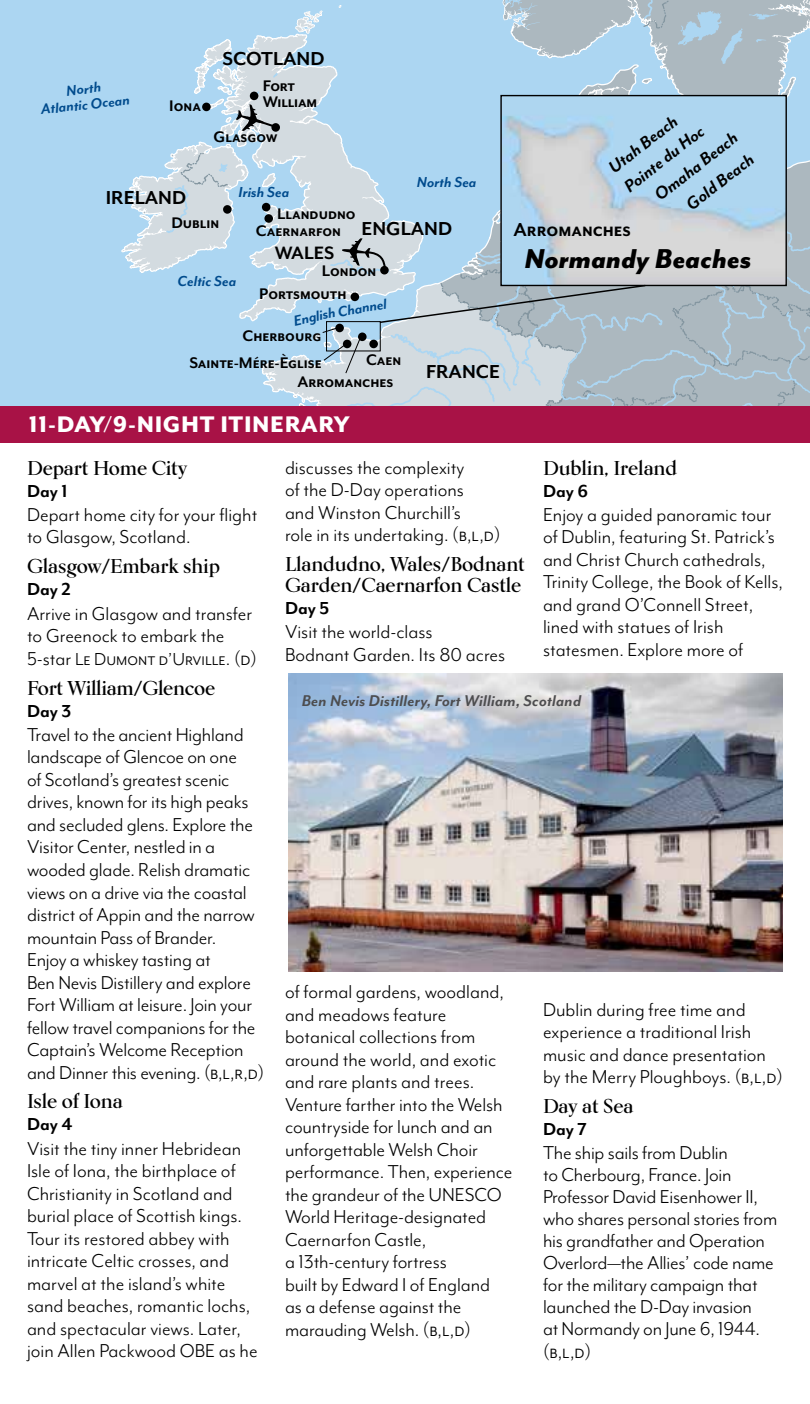
<style>
.page{position:relative;width:810px;height:1404px;background:#fff}
.page>*{position:absolute;margin:0;border:0;box-sizing:border-box;transform-origin:0 0}
.t1{font:italic 800 31.4px "Mr Eaves Mod OT";color:#000}
.t2{font:800 26px "Mr Eaves Mod OT";letter-spacing:.025em;color:#fff}
.t3{font:21.6px/22.6px "Mr Eaves Mod OT";letter-spacing:-.005em;color:#000}
.t4{font:700 21.6px "Mr Eaves Mod OT";color:#000}
.t5{font:700 20.6px "Mr Eaves Mod OT";color:#000}
.t6{font:700 20px/21px "Kumlien Pro";letter-spacing:-.005em;color:#000}
.t7{font:700 20px "Mr Eaves Mod OT";color:#000}
.t8{font:20px "Mr Eaves Mod OT";color:#000}
.t9{font:italic 700 19.6px "Mr Eaves Mod OT";color:#000}
.t10{font:italic 700 18px "Mr Eaves Mod OT";letter-spacing:.01em;color:#4d4d4f}
.t11{font:700 17.6px/15.8px "Mr Eaves Mod OT";color:#000}
.t12{font:italic 700 16.6px/15.8px "Mr Eaves Mod OT";color:#004b8d;text-align:center}
.s1{font-size:21.6px}
</style>
<div class="page">
<div style="left:0;top:0;width:810px;height:413px;background:#acd6f2"></div>
<img style="left:288px;top:673px;width:495px;height:299px">
<div style="left:0;top:406px;width:810px;height:37px;background:#a81246"></div>
<svg style="left:121px;top:0;width:689px;height:406px"></svg>
<p class="t12" style="left:39px;top:85px;width:91px;rotate:-6deg">North<br>Atlantic Ocean</p>
<p class="t11" style="left:169px;top:97px;width:33px">Iona</p>
<p class="t4" style="left:222px;top:47px;width:104px">SCOTLAND</p>
<p class="t11" style="left:263px;top:77px;width:56px">Fort<br>William</p>
<p class="t11" style="left:214px;top:129px;width:66px">Glasgow</p>
<p class="t4" style="left:106px;top:186px;width:82px">IRELAND</p>
<p class="t12" style="left:239px;top:184px;width:52px">Irish Sea</p>
<p class="t12" style="left:417px;top:174px;width:61px">North Sea</p>
<p class="t11" style="left:171px;top:215px;width:50px">Dublin</p>
<p class="t11" style="left:256px;top:204px;width:101px;line-height:17.2px;text-indent:21px">Llandudno<br>Caernarfon</p>
<p class="t4" style="left:362px;top:216px;width:92px">ENGLAND</p>
<p class="t12" style="left:178px;top:273px;width:60px">Celtic Sea</p>
<p class="t5" style="left:275px;top:241px;width:61px">WALES</p>
<p class="t11" style="left:259px;top:286px;width:89px">Portsmouth</p>
<p class="t11" style="left:322px;top:262px;width:56px">London</p>
<p class="t12" style="left:314px;top:308px;width:21px;rotate:-11deg">lish</p>
<p class="t11" style="left:189px;top:355px;width:134px">Sainte-Mére-Èglise</p>
<p class="t11" style="left:243px;top:328px;width:80px">Cherbourg</p>
<p class="t11" style="left:297px;top:374px;width:98px">Arromanches</p>
<p class="t11" style="left:366px;top:351px;width:37px">Caen</p>
<p class="t4" style="left:426px;top:360px;width:75px">FRANCE</p>
<p class="t9" style="left:604px;top:161px;width:84px;rotate:-38deg">Utah Beach</p>
<p class="t9" style="left:620px;top:180px;width:98px;rotate:-38deg">Pointe du Hoc</p>
<p class="t9" style="left:650px;top:188px;width:102px;rotate:-38deg">Omaha Beach</p>
<p class="t9" style="left:682px;top:198px;width:82px;rotate:-38deg">Gold Beach</p>
<p class="t4" style="left:514px;top:217px;width:119px">Arromanches</p>
<h1 class="t1" style="left:524px;top:242px;width:229px">Normandy Beaches</h1>
<p class="t2" style="left:29px;top:409px;width:323px">11-DAY/9-NIGHT ITINERARY</p>
<p class="t6" style="left:27px;top:457px;width:162px">Depart Home City</p>
<p class="t7" style="left:27px;top:479px;width:42px">Day 1</p>
<p class="t3" style="left:27px;top:503px;width:232px">Depart home city for your flight to Glasgow, Scotland.</p>
<p class="t6" style="left:27px;top:555px;width:195px">Glasgow/Embark ship</p>
<p class="t7" style="left:27px;top:578px;width:45px">Day 2</p>
<p class="t3" style="left:27px;top:602px;width:227px">Arrive in Glasgow and transfer to Greenock to embark the</p>
<p class="t8" style="left:27px;top:648px;width:232px"><span class="s1">5-star</span> Le Dumont d’Urville<span class="s1">. (d)</span></p>
<p class="t6" style="left:27px;top:677px;width:190px">Fort William/Glencoe</p>
<p class="t7" style="left:27px;top:699px;width:46px">Day 3</p>
<p class="t3" style="left:27px;top:723px;width:239px">Travel to the ancient Highland landscape of Glencoe on one<br>of Scotland’s greatest scenic drives, known for its high peaks and secluded glens. Explore the<br>Visitor Center, nestled in a wooded glade. Relish dramatic views on a drive via the coastal district of Appin and the narrow mountain Pass of Brander.<br>Enjoy a whiskey tasting at<br>Ben Nevis Distillery and explore<br>Fort William at leisure. Join your fellow travel companions for the<br>Captain’s Welcome Reception and Dinner this evening. (b,l,r,d)</p>
<p class="t6" style="left:27px;top:1091px;width:97px">Isle of Iona</p>
<p class="t7" style="left:27px;top:1113px;width:47px">Day 4</p>
<p class="t3" style="left:27px;top:1137px;width:232px">Visit the tiny inner Hebridean<br>Isle of Iona, the birthplace of<br>Christianity in Scotland and burial place of Scottish kings.<br>Tour its restored abbey with intricate Celtic crosses, and marvel at the island’s white sand beaches, romantic lochs, and spectacular views. Later, join Allen Packwood OBE as he</p>
<p class="t6" style="left:543px;top:457px;width:136px">Dublin, Ireland</p>
<p class="t7" style="left:543px;top:479px;width:47px">Day 6</p>
<p class="t3" style="left:543px;top:503px;width:242px">Enjoy a guided panoramic tour of Dublin, featuring St. Patrick’s and Christ Church cathedrals,<br>Trinity College, the Book of Kells, and grand O’Connell Street, lined with statues of Irish statesmen. Explore more of</p>
<p class="t3" style="left:285px;top:456px;width:217px">discusses the complexity<br>of the D‑Day operations<br>and Winston Churchill’s<br>role in its undertaking. (b,l,d)</p>
<p class="t6" style="left:285px;top:553px;width:241px">Llandudno, Wales/Bodnant<br>Garden/Caernarfon Castle</p>
<p class="t7" style="left:285px;top:597px;width:46px">Day 5</p>
<p class="t3" style="left:285px;top:620px;width:222px">Visit the world-class<br>Bodnant Garden. Its 80 acres</p>
<p class="t10" style="left:302px;top:690px;width:281px">Ben Nevis Distillery, Fort William, Scotland</p>
<p class="t3" style="left:285px;top:980px;width:229px">of formal gardens, woodland, and meadows feature botanical collections from around the world, and exotic and rare plants and trees.<br>Venture farther into the Welsh countryside for lunch and an unforgettable Welsh Choir performance. Then, experience the grandeur of the UNESCO<br>World Heritage‑designated<br>Caernarfon Castle,<br>a 13th‑century fortress<br>built by Edward I of England<br>as a defense against the marauding Welsh. (b,l,d)</p>
<p class="t3" style="left:543px;top:998px;width:241px">Dublin during free time and experience a traditional Irish music and dance presentation by the Merry Ploughboys. (b,l,d)</p>
<p class="t6" style="left:543px;top:1095px;width:92px">Day at Sea</p>
<p class="t7" style="left:543px;top:1118px;width:45px">Day 7</p>
<p class="t3" style="left:543px;top:1142px;width:236px;line-height:22px">The ship sails from Dublin<br>to Cherbourg, France. Join<br>Professor David Eisenhower II, who shares personal stories from his grandfather and Operation<br>Overlord—the Allies’ code name for the military campaign that launched the D‑Day invasion<br>at Normandy on June 6, 1944. (b,l,d)</p>
</div>
